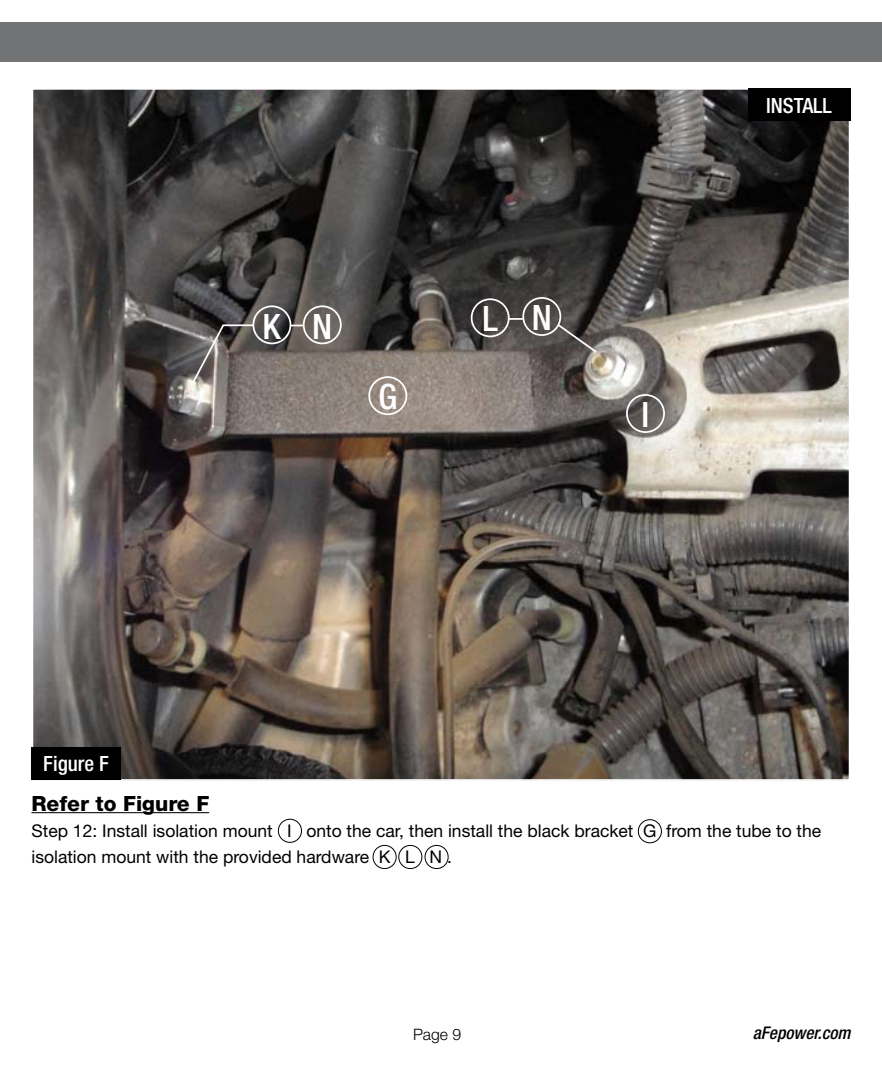
<style>
.page{position:relative;width:882px;height:1071px;background:#fff}
.page>*{position:absolute;margin:0;border:0;box-sizing:border-box;transform-origin:0 0}
.t1{font:500 condensed 35px "Helvetica Neue";color:#fff}
.t2{font:800 21px "Helvetica Neue";color:#000}
.t3{font:500 condensed 21px "Helvetica Neue";color:#fff}
.t4{font:17.5px/26.2px "Helvetica Neue";color:#000}
.t5{font:italic 500 condensed 17.5px "Helvetica Neue";color:#000}
.t6{font:300 15.75px "Helvetica Neue";color:#000}
</style>
<div class="page">
<div style="left:0;top:23px;width:882px;height:39px;background:#717375"></div>
<hr style="left:32px;top:812px;width:177px;height:1px;background:#000">
<img style="left:35px;top:91px;width:812px;height:687px">
<div style="left:32px;top:747px;width:89px;height:33px;background:#000"></div>
<div style="left:748px;top:88px;width:102px;height:33px;background:#000"></div>
<div style="left:638px;top:819px;width:24px;height:24px;border:1px solid #000;border-radius:50%"></div>
<div style="left:278px;top:819px;width:24px;height:24px;border:1px solid #000;border-radius:50%"></div>
<div style="left:373px;top:845px;width:24px;height:24px;border:1px solid #000;border-radius:50%"></div>
<div style="left:398px;top:845px;width:24px;height:24px;border:1px solid #000;border-radius:50%"></div>
<div style="left:425px;top:845px;width:24px;height:24px;border:1px solid #000;border-radius:50%"></div>
<div style="left:368px;top:376px;width:39px;height:39px;border:2px solid #fff;border-radius:50%"></div>
<div style="left:252px;top:305px;width:39px;height:39px;border:2px solid #fff;border-radius:50%"></div>
<div style="left:626px;top:394px;width:39px;height:39px;border:2px solid #fff;border-radius:50%"></div>
<div style="left:471px;top:298px;width:39px;height:39px;border:2px solid #fff;border-radius:50%"></div>
<div style="left:522px;top:297px;width:39px;height:39px;border:2px solid #fff;border-radius:50%"></div>
<div style="left:303px;top:305px;width:39px;height:39px;border:2px solid #fff;border-radius:50%"></div>
<svg style="left:509px;top:318px;width:14px;height:2px"></svg>
<svg style="left:556px;top:323px;width:43px;height:31px"></svg>
<svg style="left:191px;top:324px;width:64px;height:61px;background:#736d6b"></svg>
<svg style="left:291px;top:325px;width:13px;height:1px"></svg>
<p class="t3" style="left:43px;top:751px;width:67px">Figure F</p>
<h1 class="t1" style="left:263px;top:305px;width:20px">K</h1>
<h1 class="t1" style="left:312px;top:305px;width:22px">N</h1>
<h1 class="t1" style="left:482px;top:298px;width:71px">L N</h1>
<h1 class="t1" style="left:378px;top:376px;width:20px">G</h1>
<h1 class="t1" style="left:642px;top:394px;width:9px">I</h1>
<p class="t3" style="left:766px;top:93px;width:67px">INSTALL</p>
<p class="t2" style="left:32px;top:791px;width:179px">Refer to Figure F</p>
<p class="t4" style="left:32px;top:818px;width:791px">Step 12: Install isolation mount I onto the car, then install the black bracket G from the tube to the isolation mount with the provided hardware K L N .</p>
<p class="t6" style="left:413px;top:1024px;width:50px">Page 9</p>
<p class="t5" style="left:753px;top:1023px;width:99px">aFepower.com</p>
</div>
